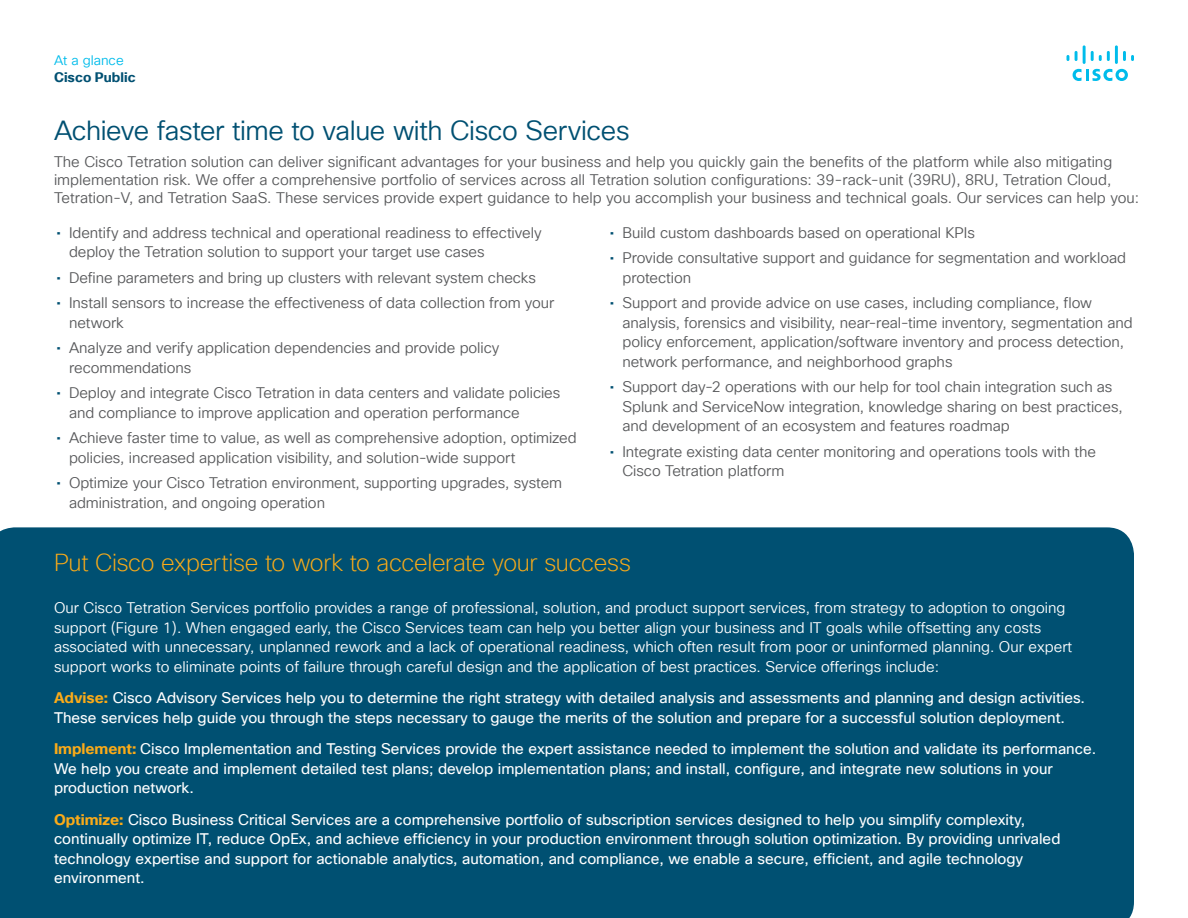
<style>
.page{position:relative;width:1188px;height:918px;background:#fff}
.page>*{position:absolute;margin:0;border:0;box-sizing:border-box;transform-origin:0 0}
.t1{font:27px "Cisco Sans TT Light";letter-spacing:-.015em;color:#005072}
.t2{font:200 24px "Cisco Sans TT";letter-spacing:-.015em;color:#fbab18}
.t3{font:15px/19.5px "Cisco Sans TT Light";letter-spacing:-.005em;color:#58595b}
.t4{font:15px/19.5px "Cisco Sans TT";color:#fff}
.t5{font:15px/19.5px "Cisco Sans TT Light";color:#fff}
.t6{font:700 13.5px "Cisco Sans TT";color:#005072}
.t7{font:13.5px "Cisco Sans TT Light";color:#00bceb}
.s1{font-family:"Cisco Sans TT";color:#005072}
.s2{font-weight:700;color:#fbab18}
</style>
<div class="page">
<svg style="left:1073px;top:69px;width:55px;height:12px"></svg>
<svg style="left:1067px;top:55px;width:2px;height:6px"></svg>
<svg style="left:1075px;top:51px;width:3px;height:10px"></svg>
<hr style="left:1083px;top:45px;width:3px;height:19px;background:#00bceb">
<svg style="left:1091px;top:51px;width:19px;height:10px"></svg>
<hr style="left:1115px;top:45px;width:3px;height:19px;background:#00bceb">
<svg style="left:1123px;top:51px;width:11px;height:10px"></svg>
<div style="left:0;top:527px;width:1134px;height:391px;background:#005072"></div>
<p class="t7" style="left:54px;top:52px;width:71px">At a glance</p>
<p class="t6" style="left:54px;top:68px;width:83px">Cisco Public</p>
<h1 class="t1" style="left:54px;top:113px;width:577px">Achieve faster time to value with Cisco Services</h1>
<p class="t3" style="left:54px;top:154px;width:1087px;line-height:18px">The Cisco Tetration solution can deliver significant advantages for your business and help you quickly gain the benefits of the platform while also mitigating implementation risk. We offer a comprehensive portfolio of services across all Tetration solution configurations: 39-rack-unit (39RU), 8RU, Tetration Cloud,<br>Tetration-V, and Tetration SaaS. These services provide expert guidance to help you accomplish your business and technical goals. Our services can help you:</p>
<p class="t3" style="left:69px;top:223px;width:474px;text-indent:-13px"><span class="s1">•</span> Identify and address technical and operational readiness to effectively deploy the Tetration solution to support your target use cases</p>
<p class="t3" style="left:56px;top:268px;width:481px"><span class="s1">•</span> Define parameters and bring up clusters with relevant system checks</p>
<p class="t3" style="left:69px;top:294px;width:487px;text-indent:-13px"><span class="s1">•</span> Install sensors to increase the effectiveness of data collection from your network</p>
<p class="t3" style="left:69px;top:339px;width:432px;text-indent:-13px"><span class="s1">•</span> Analyze and verify application dependencies and provide policy recommendations</p>
<p class="t3" style="left:69px;top:384px;width:493px;text-indent:-13px"><span class="s1">•</span> Deploy and integrate Cisco Tetration in data centers and validate policies and compliance to improve application and operation performance</p>
<p class="t3" style="left:69px;top:429px;width:509px;text-indent:-13px"><span class="s1">•</span> Achieve faster time to value, as well as comprehensive adoption, optimized policies, increased application visibility, and solution-wide support</p>
<p class="t3" style="left:69px;top:474px;width:495px;text-indent:-13px"><span class="s1">•</span> Optimize your Cisco Tetration environment, supporting upgrades, system administration, and ongoing operation</p>
<p class="t3" style="left:610px;top:223px;width:367px"><span class="s1">•</span> Build custom dashboards based on operational KPIs</p>
<p class="t3" style="left:622px;top:249px;width:505px;text-indent:-13px"><span class="s1">•</span> Provide consultative support and guidance for segmentation and workload protection</p>
<p class="t3" style="left:622px;top:294px;width:512px;text-indent:-13px"><span class="s1">•</span> Support and provide advice on use cases, including compliance, flow analysis, forensics and visibility, near-real-time inventory, segmentation and policy enforcement, application/software inventory and process detection, network performance, and neighborhood graphs</p>
<p class="t3" style="left:622px;top:378px;width:502px;text-indent:-13px"><span class="s1">•</span> Support day-2 operations with our help for tool chain integration such as<br>Splunk and ServiceNow integration, knowledge sharing on best practices, and development of an ecosystem and features roadmap</p>
<p class="t3" style="left:622px;top:442px;width:475px;text-indent:-13px"><span class="s1">•</span> Integrate existing data center monitoring and operations tools with the<br>Cisco Tetration platform</p>
<h2 class="t2" style="left:54px;top:547px;width:579px">Put Cisco expertise to work to accelerate your success</h2>
<p class="t5" style="left:54px;top:599px;width:1020px">Our Cisco Tetration Services portfolio provides a range of professional, solution, and product support services, from strategy to adoption to ongoing support (Figure 1). When engaged early, the Cisco Services team can help you better align your business and IT goals while offsetting any costs associated with unnecessary, unplanned rework and a lack of operational readiness, which often result from poor or uninformed planning. Our expert support works to eliminate points of failure through careful design and the application of best practices. Service offerings include:</p>
<p class="t4" style="left:54px;top:689px;width:1033px"><span class="s2">Advise:</span> Cisco Advisory Services help you to determine the right strategy with detailed analysis and assessments and planning and design activities.<br>These services help guide you through the steps necessary to gauge the merits of the solution and prepare for a successful solution deployment.</p>
<p class="t4" style="left:54px;top:740px;width:1044px"><span class="s2">Implement:</span> Cisco Implementation and Testing Services provide the expert assistance needed to implement the solution and validate its performance.<br>We help you create and implement detailed test plans; develop implementation plans; and install, configure, and integrate new solutions in your production network.</p>
<p class="t4" style="left:54px;top:810px;width:1008px"><span class="s2">Optimize:</span> Cisco Business Critical Services are a comprehensive portfolio of subscription services designed to help you simplify complexity, continually optimize IT, reduce OpEx, and achieve efficiency in your production environment through solution optimization. By providing unrivaled technology expertise and support for actionable analytics, automation, and compliance, we enable a secure, efficient, and agile technology environment.</p>
</div>
